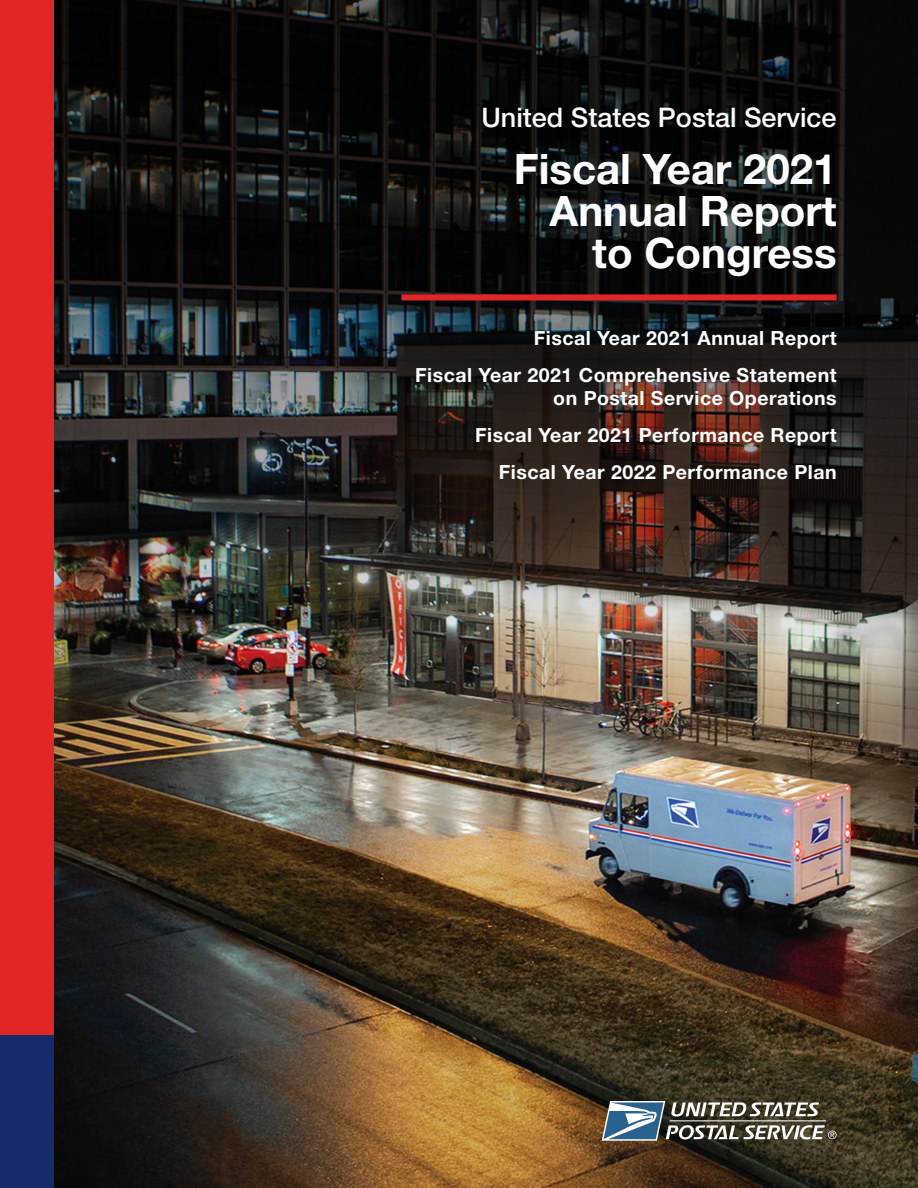
<style>
.page{position:relative;width:918px;height:1188px;background:#fff}
.page>*{position:absolute;margin:0;border:0;box-sizing:border-box;transform-origin:0 0}
.t1{font:700 42px/42px "Helvetica Neue LT Std";color:#fff;text-align:right}
.t2{font:500 27px "Helvetica Neue LT Std";color:#fff}
.t3{font:700 19.5px/36.9px "Helvetica Neue LT Std";letter-spacing:.025em;color:#fff;text-align:right}
</style>
<div class="page">
<img style="left:54px;top:677px;width:864px;height:511px">
<img style="left:54px;top:0;width:864px;height:677px">
<div style="left:0;top:0;width:54px;height:1053px;background:#e12725"></div>
<div style="left:401px;top:294px;width:436px;height:6px;background:#e12725"></div>
<div style="left:0;top:1036px;width:54px;height:152px;background:#172a6c"></div>
<svg style="left:602px;top:1101px;width:235px;height:40px"></svg>
<h1 class="t2" style="left:481px;top:102px;width:357px">United States Postal Service</h1>
<h1 class="t1" style="left:514px;top:147px;width:324px">Fiscal Year 2021<br>Annual Report to Congress</h1>
<h2 class="t3" style="left:415px;top:319px;width:423px">Fiscal Year 2021 Annual Report<br>Fiscal Year 2021 Comprehensive Statement</h2>
<h2 class="t3" style="left:475px;top:380px;width:363px">on Postal Service Operations<br>Fiscal Year 2021 Performance Report<br>Fiscal Year 2022 Performance Plan</h2>
</div>
